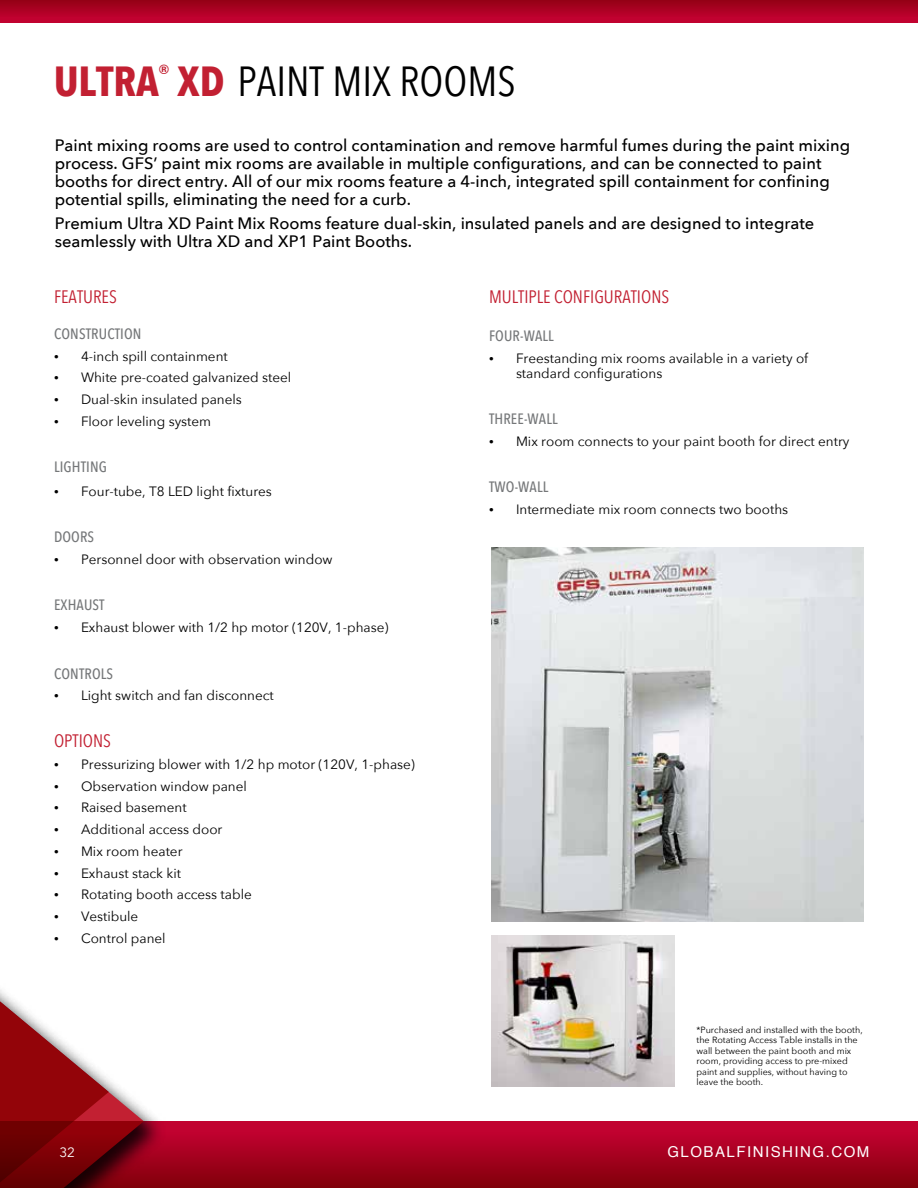
<style>
.page{position:relative;width:918px;height:1188px;background:#fff}
.page>*{position:absolute;margin:0;border:0;box-sizing:border-box;transform-origin:0 0}
.t1{font:42px "Avenir Next Condensed";color:#000}
.t2{font:18px "Avenir Next Condensed";color:#c22032}
.t3{font:500 16.5px/18px "Avenir Next";color:#000}
.t4{font:500 15px "Avenir Next Condensed";letter-spacing:.01em;color:#757779}
.t5{font:15px "Helvetica";letter-spacing:.1em;color:#fff}
.t6{font:13.5px/15px "Avenir Next";color:#000}
.t7{font:13.5px "Avenir Next";color:#fff}
.t8{font:700 13.05px "Helvetica";color:#c22032}
.t9{font:9px/10.5px "Avenir Next";color:#000}
.s1{font-weight:700;color:#c22032}
.s2{font-family:"Myriad Pro";font-size:16.5px}
</style>
<div class="page">
<div style="left:0;top:1121px;width:918px;height:67px;background:#c10230"></div>
<div style="left:0;top:1133px;width:918px;height:55px;background:linear-gradient(to bottom,#c0012f,#800009)"></div>
<div style="left:0;top:587px;width:168px;height:601px;background:#000;opacity:.85"></div>
<svg style="left:0;top:589px;width:144px;height:599px"></svg>
<svg style="left:0;top:620px;width:109px;height:568px"></svg>
<div style="left:0;top:0;width:918px;height:23px;background:#c10230"></div>
<svg style="left:0;top:0;width:918px;height:14px;background:#a4001e"></svg>
<img style="left:491px;top:547px;width:373px;height:375px">
<img style="left:491px;top:935px;width:184px;height:152px">
<p class="t8" style="left:159px;top:58px;width:11px">®</p>
<h1 class="t1" style="left:54px;top:45px;width:463px"><span class="s1">ULTRA XD</span> PAINT MIX ROOMS</h1>
<p class="t3" style="left:55px;top:135px;width:797px">Paint mixing rooms are used to control contamination and remove harmful fumes during the paint mixing process. GFS’ paint mix rooms are available in multiple configurations, and can be connected to paint booths for direct entry. All of our mix rooms feature a 4-inch, integrated spill containment for confining potential spills, eliminating the need for a curb.</p>
<p class="t3" style="left:55px;top:214px;width:761px">Premium Ultra XD Paint Mix Rooms feature dual-skin, insulated panels and are designed to integrate seamlessly with Ultra XD and XP1 Paint Booths.</p>
<h2 class="t2" style="left:54px;top:281px;width:64px">FEATURES</h2>
<p class="t4" style="left:54px;top:325px;width:89px">CONSTRUCTION</p>
<p class="t6" style="left:54px;top:348px;width:175px"><span class="s2">•</span> 4-inch spill containment</p>
<p class="t6" style="left:54px;top:370px;width:239px"><span class="s2">•</span> White pre-coated galvanized steel</p>
<p class="t6" style="left:54px;top:391px;width:189px"><span class="s2">•</span> Dual-skin insulated panels</p>
<p class="t6" style="left:54px;top:413px;width:159px"><span class="s2">•</span> Floor leveling system</p>
<p class="t4" style="left:54px;top:458px;width:54px">LIGHTING</p>
<p class="t6" style="left:54px;top:483px;width:219px"><span class="s2">•</span> Four-tube, T8 LED light fixtures</p>
<p class="t4" style="left:54px;top:528px;width:42px">DOORS</p>
<p class="t6" style="left:54px;top:551px;width:280px"><span class="s2">•</span> Personnel door with observation window</p>
<p class="t4" style="left:54px;top:596px;width:52px">EXHAUST</p>
<p class="t6" style="left:54px;top:619px;width:336px"><span class="s2">•</span> Exhaust blower with 1/2 hp motor (120V, 1-phase)</p>
<p class="t4" style="left:54px;top:664px;width:61px">CONTROLS</p>
<p class="t6" style="left:54px;top:688px;width:221px"><span class="s2">•</span> Light switch and fan disconnect</p>
<h2 class="t2" style="left:54px;top:725px;width:59px">OPTIONS</h2>
<p class="t6" style="left:54px;top:756px;width:363px"><span class="s2">•</span> Pressurizing blower with 1/2 hp motor (120V, 1-phase)</p>
<p class="t6" style="left:54px;top:778px;width:194px"><span class="s2">•</span> Observation window panel</p>
<p class="t6" style="left:54px;top:799px;width:134px"><span class="s2">•</span> Raised basement</p>
<p class="t6" style="left:54px;top:821px;width:170px"><span class="s2">•</span> Additional access door</p>
<p class="t6" style="left:54px;top:843px;width:130px"><span class="s2">•</span> Mix room heater</p>
<p class="t6" style="left:54px;top:865px;width:129px"><span class="s2">•</span> Exhaust stack kit</p>
<p class="t6" style="left:54px;top:886px;width:199px"><span class="s2">•</span> Rotating booth access table</p>
<p class="t6" style="left:54px;top:908px;width:86px"><span class="s2">•</span> Vestibule</p>
<p class="t6" style="left:54px;top:930px;width:113px"><span class="s2">•</span> Control panel</p>
<h2 class="t2" style="left:489px;top:281px;width:182px">MULTIPLE CONFIGURATIONS</h2>
<p class="t4" style="left:489px;top:326px;width:66px">FOUR-WALL</p>
<p class="t6" style="left:516px;top:350px;width:294px;text-indent:-27px"><span class="s2">•</span> Freestanding mix rooms available in a variety of standard configurations</p>
<p class="t4" style="left:489px;top:410px;width:70px">THREE-WALL</p>
<p class="t6" style="left:489px;top:433px;width:362px"><span class="s2">•</span> Mix room connects to your paint booth for direct entry</p>
<p class="t4" style="left:489px;top:478px;width:61px">TWO-WALL</p>
<p class="t6" style="left:489px;top:501px;width:301px"><span class="s2">•</span> Intermediate mix room connects two booths</p>
<p class="t9" style="left:697px;top:1024px;width:168px">*Purchased and installed with the booth, the Rotating Access Table installs in the wall between the paint booth and mix room, providing access to pre-mixed paint and supplies, without having to leave the booth.</p>
<p class="t7" style="left:59px;top:1141px;width:17px">32</p>
<p class="t5" style="left:667px;top:1141px;width:204px">GLOBALFINISHING.COM</p>
</div>
